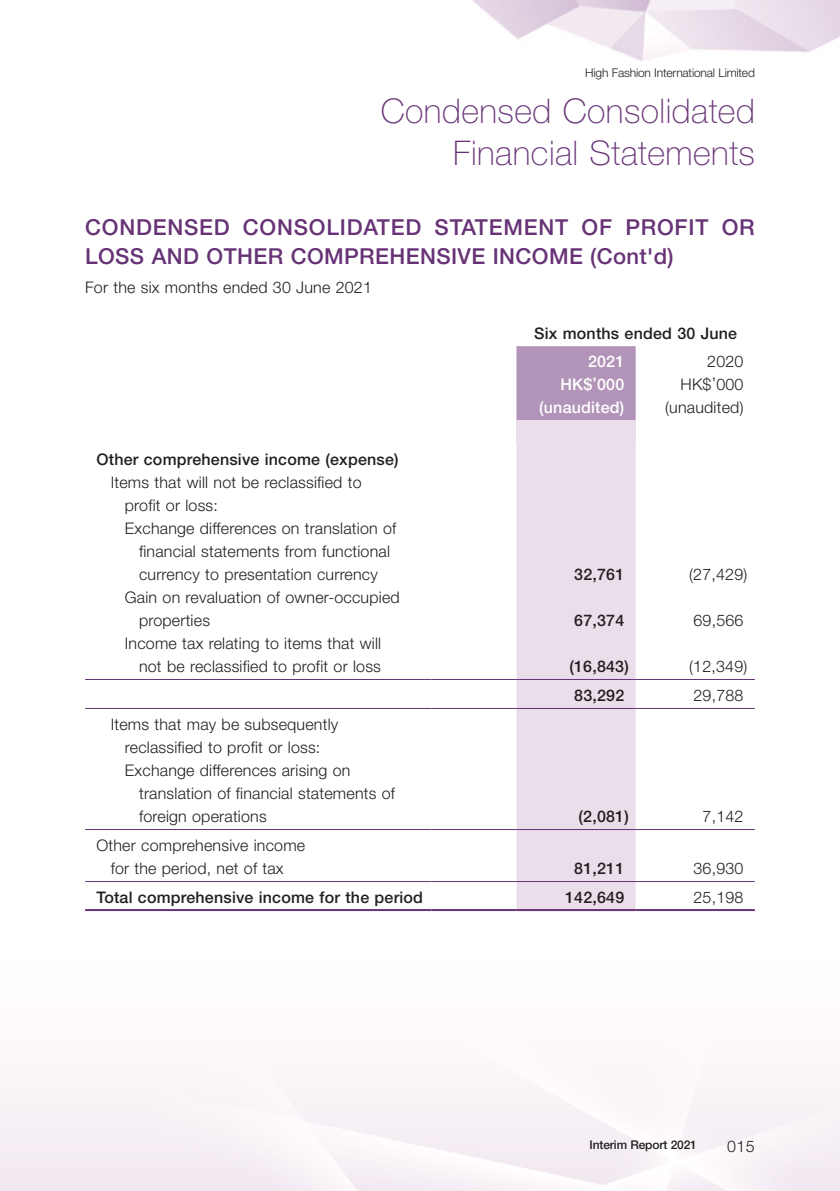
<style>
.page{position:relative;width:840px;height:1191px;background:#fff}
.page>*{position:absolute;margin:0;border:0;box-sizing:border-box;transform-origin:0 0}
.t1{font:100 34px/42px "Helvetica Neue LT Std";letter-spacing:.015em;color:#673376;text-align:right}
.Heading_1{font:500 22px/29px "Helvetica Neue LT Std";letter-spacing:.02em;color:#673376}
.Body_Text{font:300 16px/23px "Helvetica Neue LT Std";letter-spacing:.015em;color:#231f20}
.Body_Text-2{font:500 16px "Helvetica Neue LT Std";letter-spacing:.015em;color:#231f20}
.Body_Text-3{font:500 16px "Helvetica Neue LT Std";letter-spacing:.015em;color:#fff}
.t2{font:300 12px "Helvetica Neue LT Std";letter-spacing:-.015em;color:#231f20}
.t3{font:500 12px "Helvetica Neue LT Std";letter-spacing:-.015em;color:#231f20}
</style>
<div class="page">
<img style="left:472px;top:0;width:367px;height:61px">
<div style="left:516px;top:444px;width:119px;height:465px;background:#eadeea"></div>
<hr style="left:85px;top:679px;width:346px;height:1px;background:#673376">
<hr style="left:431px;top:679px;width:85px;height:1px;background:#673376">
<hr style="left:516px;top:679px;width:119px;height:1px;background:#673376">
<hr style="left:635px;top:679px;width:119px;height:1px;background:#673376">
<hr style="left:85px;top:708px;width:346px;height:1px;background:#673376">
<hr style="left:431px;top:708px;width:85px;height:1px;background:#673376">
<hr style="left:516px;top:708px;width:119px;height:1px;background:#673376">
<hr style="left:635px;top:708px;width:119px;height:1px;background:#673376">
<hr style="left:85px;top:829px;width:346px;height:1px;background:#673376">
<hr style="left:431px;top:829px;width:85px;height:1px;background:#673376">
<hr style="left:516px;top:829px;width:119px;height:1px;background:#673376">
<hr style="left:635px;top:829px;width:119px;height:1px;background:#673376">
<hr style="left:85px;top:881px;width:346px;height:1px;background:#673376">
<hr style="left:431px;top:881px;width:85px;height:1px;background:#673376">
<hr style="left:516px;top:881px;width:119px;height:1px;background:#673376">
<hr style="left:635px;top:881px;width:119px;height:1px;background:#673376">
<hr style="left:85px;top:909px;width:346px;height:2px;background:#673376">
<hr style="left:431px;top:909px;width:85px;height:2px;background:#673376">
<hr style="left:516px;top:909px;width:119px;height:2px;background:#673376">
<hr style="left:635px;top:909px;width:119px;height:2px;background:#673376">
<div style="left:516px;top:346px;width:119px;height:75px;background:#b394b9"></div>
<div style="left:516px;top:421px;width:119px;height:23px;background:#eadeea"></div>
<p class="t2" style="left:585px;top:65px;width:171px">High Fashion International Limited</p>
<h1 class="t1" style="left:380px;top:90px;width:375px">Condensed Consolidated<br>Financial Statements</h1>
<p class="Heading_1" style="left:85px;top:212px;width:670px">CONDENSED CONSOLIDATED STATEMENT OF PROFIT OR<br>LOSS AND OTHER COMPREHENSIVE INCOME (Cont'd)</p>
<p class="Body_Text" style="left:85px;top:275px;width:288px">For the six months ended 30 June 2021</p>
<p class="Body_Text-2" style="left:534px;top:323px;width:204px">Six months ended 30 June</p>
<p class="Body_Text-3" style="left:587px;top:352px;width:38px">2021</p>
<p class="Body_Text" style="left:706px;top:350px;width:38px">2020</p>
<p class="Body_Text-3" style="left:560px;top:375px;width:65px">HK$’000</p>
<p class="Body_Text" style="left:680px;top:373px;width:64px">HK$’000</p>
<p class="Body_Text-3" style="left:539px;top:398px;width:87px">(unaudited)</p>
<p class="Body_Text" style="left:664px;top:396px;width:80px">(unaudited)</p>
<p class="Body_Text-2" style="left:96px;top:450px;width:303px">Other comprehensive income (expense)</p>
<p class="Body_Text" style="left:125px;top:470px;width:238px;text-indent:-14px">Items that will not be reclassified to profit or loss:</p>
<p class="Body_Text" style="left:125px;top:516px;width:273px;text-align:center">Exchange differences on translation of financial statements from functional currency to presentation currency</p>
<p class="Body_Text" style="left:139px;top:585px;width:262px;text-indent:-14px">Gain on revaluation of owner-occupied properties</p>
<p class="Body_Text" style="left:125px;top:631px;width:258px;text-align:right">Income tax relating to items that will not be reclassified to profit or loss</p>
<p class="Body_Text" style="left:111px;top:712px;width:229px;text-align:center">Items that may be subsequently reclassified to profit or loss:</p>
<p class="Body_Text" style="left:139px;top:758px;width:257px;text-indent:-14px">Exchange differences arising on translation of financial statements of foreign operations</p>
<p class="Body_Text" style="left:96px;top:833px;width:210px;text-align:center">Other comprehensive income for the period, net of tax</p>
<p class="Body_Text-2" style="left:574px;top:565px;width:51px">32,761</p>
<p class="Body_Text" style="left:688px;top:562px;width:60px">(27,429)</p>
<p class="Body_Text-2" style="left:574px;top:611px;width:51px">67,374</p>
<p class="Body_Text" style="left:693px;top:608px;width:51px">69,566</p>
<p class="Body_Text-2" style="left:569px;top:657px;width:61px">(16,843)</p>
<p class="Body_Text" style="left:688px;top:654px;width:60px">(12,349)</p>
<p class="Body_Text-2" style="left:574px;top:686px;width:51px">83,292</p>
<p class="Body_Text" style="left:693px;top:683px;width:51px">29,788</p>
<p class="Body_Text-2" style="left:578px;top:807px;width:52px">(2,081)</p>
<p class="Body_Text" style="left:702px;top:804px;width:42px">7,142</p>
<p class="Body_Text-2" style="left:574px;top:859px;width:51px">81,211</p>
<p class="Body_Text" style="left:693px;top:856px;width:51px">36,930</p>
<p class="Body_Text-2" style="left:96px;top:888px;width:328px">Total comprehensive income for the period</p>
<p class="Body_Text-2" style="left:565px;top:888px;width:61px">142,649</p>
<p class="Body_Text" style="left:693px;top:885px;width:51px">25,198</p>
<p class="t3" style="left:589px;top:1137px;width:109px">Interim Report 2021</p>
<p class="Body_Text" style="left:726px;top:1134px;width:29px">015</p>
</div>
